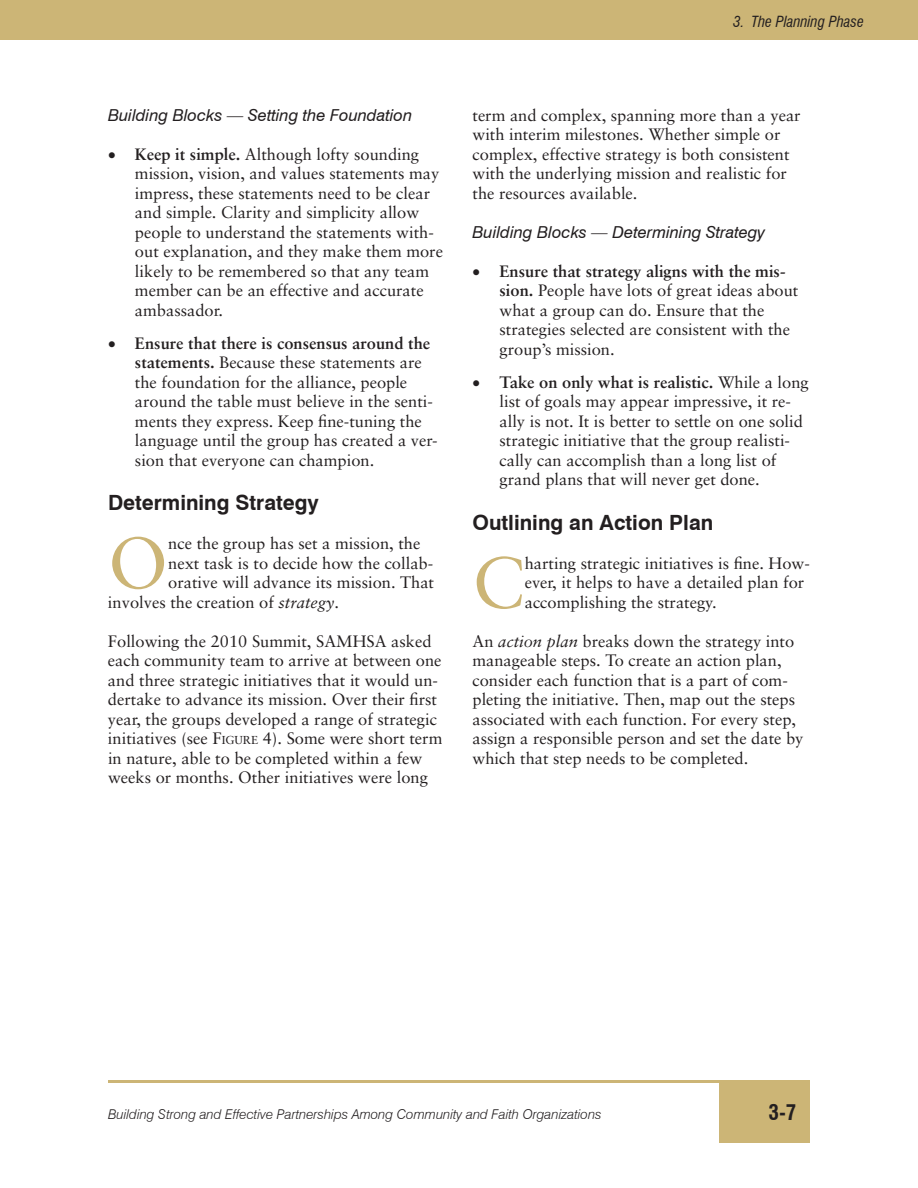
<style>
.page{position:relative;width:918px;height:1188px;background:#fff}
.page>*{position:absolute;margin:0;border:0;box-sizing:border-box;transform-origin:0 0}
.t1{font:72.3px "Sabon";color:#ccb576}
.t2{font:700 21px "Swiss 721 BT";color:#231f20}
.t3{font:700 condensed 21px "Swiss 721 BT";color:#231f20}
.t4{font:16.5px/19.5px "Sabon";color:#231f20}
.t5{font:italic 16.5px "Swiss 721 BT";color:#231f20}
.t6{font:italic condensed 15px "Swiss 721 BT";color:#231f20}
.t7{font:italic 300 13.5px "Swiss 721 BT";color:#231f20}
.s1{font-weight:700}
.s2{font-style:italic}
.s3{font-style:inherit}
.s4{font-size:11.55px}
</style>
<div class="page">
<div style="left:0;top:0;width:918px;height:40px;background:#ccb576"></div>
<hr style="left:108px;top:1080px;width:702px;height:3px;background:#ccb576">
<div style="left:719px;top:1080px;width:91px;height:63px;background:#ccb576"></div>
<p class="t6" style="left:733px;top:13px;width:132px">3. The Planning Phase</p>
<p class="t5" style="left:108px;top:105px;width:306px">Building Blocks — Setting the Foundation</p>
<p class="t4" style="left:135px;top:144px;width:310px;text-indent:-27px">• <span class="s1">Keep it simple.</span> Although lofty sounding mission, vision, and values statements may impress, these statements need to be clear and simple. Clarity and simplicity allow people to understand the statements with&shy;out explanation, and they make them more likely to be remembered so that any team member can be an effective and accurate ambassador.</p>
<p class="t4" style="left:135px;top:333px;width:304px;text-indent:-27px">• <span class="s1">Ensure that there is consensus around the statements.</span> Because these statements are the foundation for the alliance, people around the table must believe in the senti&shy;ments they express. Keep fine-tuning the language until the group has created a ver&shy;sion that everyone can champion.</p>
<h3 class="t2" style="left:108px;top:490px;width:212px">Determining Strategy</h3>
<p class="t1" style="left:108px;top:520px;width:62px">O</p>
<p class="t4" style="left:168px;top:534px;width:254px">nce the group has set a mission, the</p>
<p class="t4" style="left:168px;top:553px;width:266px">next task is to decide how the collab-</p>
<p class="t4" style="left:168px;top:573px;width:267px">orative will advance its mission. That</p>
<p class="t4" style="left:108px;top:592px;width:233px">involves the creation of <span class="s2">strategy</span>.</p>
<p class="t4" style="left:108px;top:631px;width:336px">Following the 2010 Summit, SAMHSA asked each community team to arrive at between one and three strategic initiatives that it would un&shy;dertake to advance its mission. Over their first year, the groups developed a range of strategic initiatives (see <span class="s3">F</span><span class="s4">IGURE</span> 4). Some were short term in nature, able to be completed within a few weeks or months. Other initiatives were long</p>
<p class="t4" style="left:473px;top:105px;width:330px">term and complex, spanning more than a year with interim milestones. Whether simple or complex, effective strategy is both consistent with the underlying mission and realistic for the resources available.</p>
<p class="t5" style="left:473px;top:222px;width:294px">Building Blocks — Determining Strategy</p>
<p class="t4" style="left:500px;top:261px;width:300px;text-indent:-27px">• <span class="s1">Ensure that strategy aligns with the mis&shy;sion.</span> People have lots of great ideas about what a group can do. Ensure that the strategies selected are consistent with the group’s mission.</p>
<p class="t4" style="left:500px;top:372px;width:311px;text-indent:-27px">• <span class="s1">Take on only what is realistic.</span> While a long list of goals may appear impressive, it re&shy;ally is not. It is better to settle on one solid strategic initiative that the group realisti&shy;cally can accomplish than a long list of grand plans that will never get done.</p>
<h3 class="t2" style="left:472px;top:510px;width:242px">Outlining an Action Plan</h3>
<p class="t1" style="left:472px;top:540px;width:54px">C</p>
<p class="t4" style="left:525px;top:553px;width:287px">harting strategic initiatives is fine. How&shy;ever, it helps to have a detailed plan for accomplishing the strategy.</p>
<p class="t4" style="left:472px;top:631px;width:333px">An <span class="s2">action plan</span> breaks down the strategy into manageable steps. To create an action plan, consider each function that is a part of com&shy;pleting the initiative. Then, map out the steps associated with each function. For every step, assign a responsible person and set the date by which that step needs to be completed.</p>
<p class="t7" style="left:108px;top:1106px;width:495px">Building Strong and Effective Partnerships Among Community and Faith Organizations</p>
<p class="t3" style="left:769px;top:1100px;width:29px">3-7</p>
</div>
